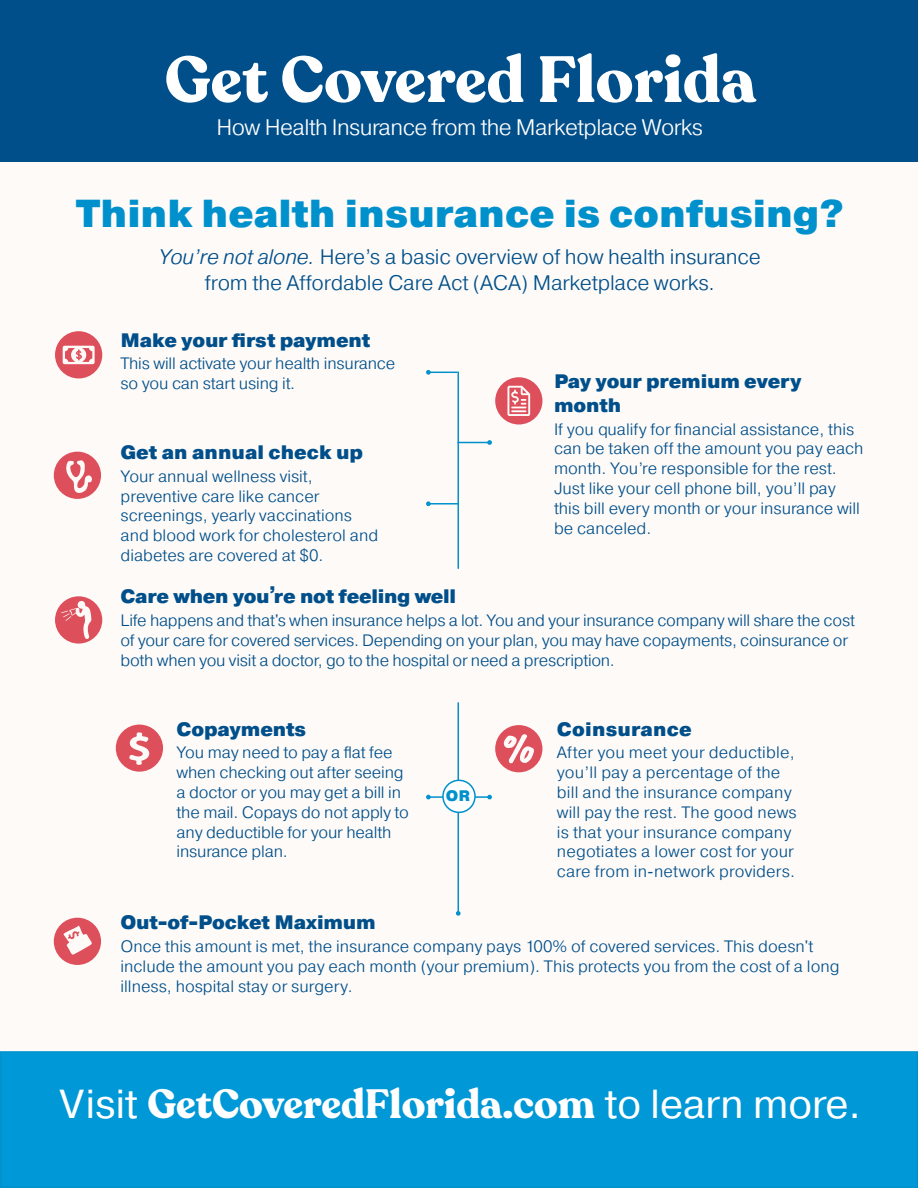
<style>
.page{position:relative;width:918px;height:1188px;background:#fdfaf8}
.page>*{position:absolute;margin:0;border:0;box-sizing:border-box;transform-origin:0 0}
.t1{font:700 64.5px "Recoleta";color:#fff}
.t2{font:700 40.5px "Recoleta";color:#fff}
.t3{font:900 39px "Pragmatica";color:#0091cc}
.t4{font:300 22.5px "Pragmatica";letter-spacing:-.025em;color:#fff}
.t5{font:300 21px "Pragmatica";letter-spacing:-.01em;color:#004f8a}
.t6{font:900 19.5px/23.4px "Pragmatica";letter-spacing:-.01em;color:#004f8a}
.t7{font:900 19.5px "Pragmatica";letter-spacing:.01em;color:#004f8a}
.t8{font:300 16.5px/19.8px "Pragmatica";color:#004f8a}
.t9{font:900 15.3px "Pragmatica";color:#0091cc}
.s1{font-style:italic}
.s2{font-family:"Pragmatica";font-weight:400}
</style>
<div class="page">
<div style="left:0;top:0;width:918px;height:162px;background:#004f8a"></div>
<div style="left:1px;top:1052px;width:916px;height:135px;background:#0098d6"></div>
<div style="left:0;top:1051px;width:918px;height:137px;border:2px solid #0091cc"></div>
<hr style="left:458px;top:702px;width:1px;height:211px;background:#0091cc">
<hr style="left:458px;top:372px;width:1px;height:197px;background:#0091cc">
<hr style="left:428px;top:372px;width:30px;height:1px;background:#0091cc">
<hr style="left:428px;top:503px;width:31px;height:2px;background:#0091cc">
<hr style="left:458px;top:442px;width:32px;height:1px;background:#0091cc">
<svg style="left:116px;top:725px;width:47px;height:47px"></svg>
<svg style="left:54px;top:918px;width:47px;height:47px"></svg>
<svg style="left:54px;top:452px;width:47px;height:47px"></svg>
<svg style="left:495px;top:725px;width:47px;height:47px"></svg>
<hr style="left:428px;top:796px;width:62px;height:2px;background:#0091cc">
<svg style="left:55px;top:331px;width:47px;height:47px"></svg>
<svg style="left:495px;top:377px;width:47px;height:47px"></svg>
<div style="left:443px;top:780px;width:32px;height:32px;background:#fff;border-radius:50%"></div>
<div style="left:442px;top:780px;width:34px;height:33px;border:2px solid #0091cc;border-radius:50%"></div>
<svg style="left:55px;top:596px;width:47px;height:48px"></svg>
<svg style="left:426px;top:370px;width:5px;height:5px"></svg>
<svg style="left:487px;top:440px;width:5px;height:5px"></svg>
<svg style="left:426px;top:501px;width:5px;height:5px"></svg>
<svg style="left:426px;top:795px;width:5px;height:4px"></svg>
<svg style="left:487px;top:795px;width:5px;height:4px"></svg>
<svg style="left:456px;top:911px;width:5px;height:5px"></svg>
<p class="t1" style="left:165px;top:38px;width:593px">Get Covered Florida</p>
<p class="t4" style="left:217px;top:113px;width:488px">How Health Insurance from the Marketplace Works</p>
<p class="t3" style="left:76px;top:189px;width:770px">Think health insurance is confusing?</p>
<p class="t5" style="left:159px;top:244px;width:603px"><span class="s1">You’re not alone.</span> Here’s a basic overview of how health insurance</p>
<p class="t5" style="left:205px;top:269px;width:511px">from the Affordable Care Act (ACA) Marketplace works.</p>
<p class="t6" style="left:121px;top:329px;width:251px">Make your first payment</p>
<p class="t8" style="left:121px;top:353px;width:276px">This will activate your health insurance so you can start using it.</p>
<p class="t6" style="left:554px;top:370px;width:249px">Pay your premium every month</p>
<p class="t8" style="left:554px;top:419px;width:311px">If you qualify for financial assistance, this can be taken off the amount you pay each month. You’re responsible for the rest.<br>Just like your cell phone bill, you’ll pay this bill every month or your insurance will be canceled.</p>
<p class="t6" style="left:121px;top:441px;width:244px">Get an annual check up</p>
<p class="t8" style="left:121px;top:466px;width:259px">Your annual wellness visit, preventive care like cancer screenings, yearly vaccinations and blood work for cholesterol and diabetes are covered at $0.</p>
<p class="t6" style="left:121px;top:585px;width:337px">Care when you’re not feeling well</p>
<p class="t8" style="left:121px;top:610px;width:736px">Life happens and that's when insurance helps a lot. You and your insurance company will share the cost of your care for covered services. Depending on your plan, you may have copayments, coinsurance or both when you visit a doctor, go to the hospital or need a prescription.</p>
<p class="t6" style="left:177px;top:718px;width:131px">Copayments</p>
<p class="t8" style="left:177px;top:743px;width:234px">You may need to pay a flat fee when checking out after seeing a doctor or you may get a bill in the mail. Copays do not apply to any deductible for your health insurance plan.</p>
<p class="t9" style="left:446px;top:786px;width:26px">OR</p>
<p class="t7" style="left:557px;top:717px;width:136px">Coinsurance</p>
<p class="t8" style="left:557px;top:743px;width:241px">After you meet your deductible, you’ll pay a percentage of the bill and the insurance company will pay the rest. The good news is that your insurance company negotiates a lower cost for your care from in-network providers.</p>
<p class="t6" style="left:121px;top:912px;width:257px">Out-of-Pocket Maximum</p>
<p class="t8" style="left:121px;top:936px;width:721px">Once this amount is met, the insurance company pays 100% of covered services. This doesn't include the amount you pay each month (your premium). This protects you from the cost of a long illness, hospital stay or surgery.</p>
<p class="t2" style="left:60px;top:1078px;width:803px"><span class="s2">Visit</span> GetCoveredFlorida.com <span class="s2">to learn more.</span></p>
</div>
